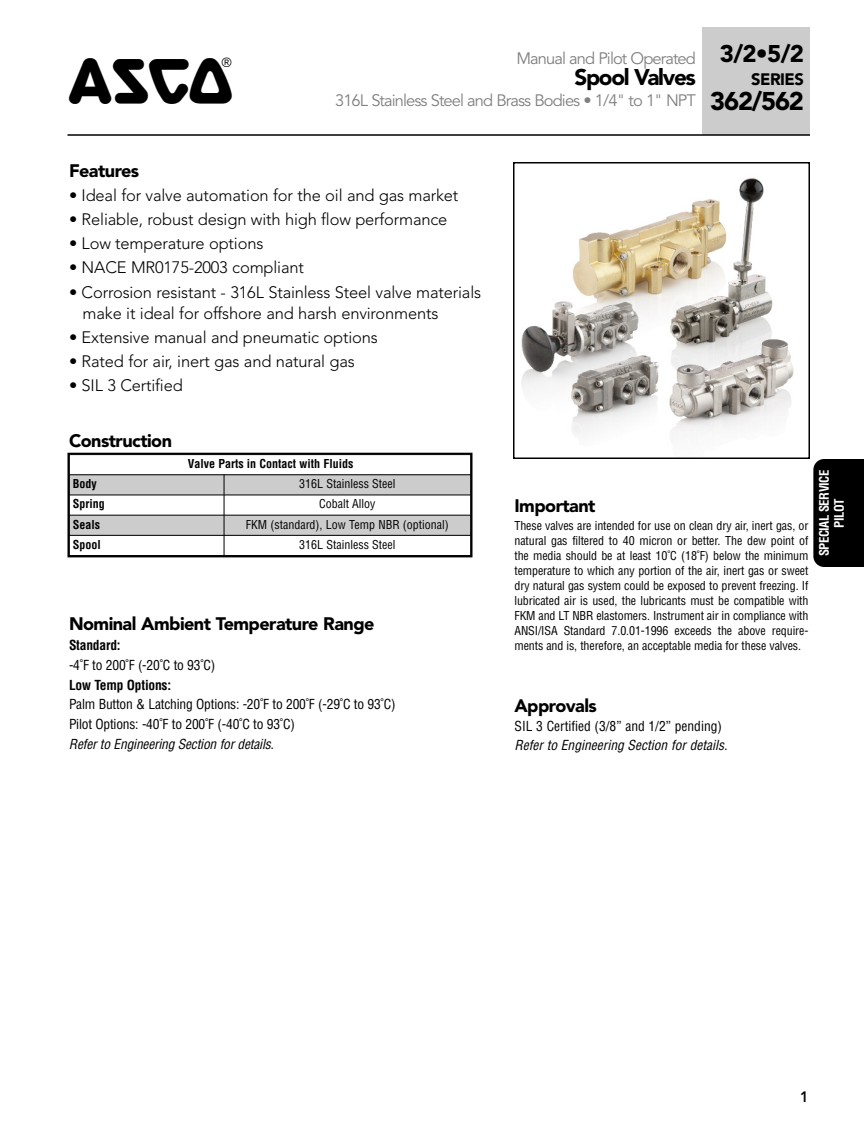
<style>
.page{position:relative;width:864px;height:1134px;background:#fff}
.page>*{position:absolute;margin:0;border:0;box-sizing:border-box;transform-origin:0 0}
.t1{font:46.5px "ASCO Valve";color:#000}
.t2{font:900 25.5px "Avenir";letter-spacing:-.045em;color:#000}
.t3{font:900 24px "Avenir";color:#000}
.t4{font:900 22.5px "Avenir";letter-spacing:-.06em;color:#000}
.t5{font:900 18px "Avenir";letter-spacing:-.03em;color:#000}
.t6{font:300 16.5px/21px "Avenir";letter-spacing:-.01em;color:#000}
.t7{font:16.5px "Avenir";letter-spacing:-.055em;color:#808080}
.t8{font:900 16.5px "Avenir";letter-spacing:-.03em;color:#000}
.t9{font:800 15px "Avenir";color:#000;scale:.95 1}
.t10{font:condensed 13.5px/19.8px "Helvetica";letter-spacing:-.015em;color:#000}
.t11{font:italic condensed 13.5px "Helvetica";letter-spacing:-.01em;color:#000}
.t12{font:700 condensed 13.5px "Helvetica";letter-spacing:-.015em;color:#000}
.t13{font:700 condensed 12.75px/15.3px "Helvetica";letter-spacing:-.04em;color:#fff;text-align:center}
.t14{font:condensed 12px/15px "Helvetica";color:#000;text-align:justify}
.t15{font:700 condensed 12px "Helvetica";color:#000}
</style>
<div class="page">
<img style="left:521px;top:178px;width:273px;height:259px">
<div style="left:513px;top:162px;width:297px;height:297px;border:2px solid #000"></div>
<div style="left:702px;top:27px;width:108px;height:108px;background:#ccc"></div>
<hr style="left:68px;top:134px;width:742px;height:2px;background:#000">
<div style="left:813px;top:459px;width:51px;height:108px;background:#000"></div>
<div style="left:68px;top:453px;width:404px;height:104px;border:2px solid #000"></div>
<div style="left:69px;top:475px;width:155px;height:20px;background:#ccc"></div>
<div style="left:224px;top:475px;width:247px;height:20px;background:#ccc"></div>
<div style="left:69px;top:495px;width:155px;height:20px;background:#fff"></div>
<div style="left:224px;top:495px;width:247px;height:20px;background:#fff"></div>
<div style="left:69px;top:515px;width:155px;height:20px;background:#ccc"></div>
<div style="left:224px;top:515px;width:247px;height:20px;background:#ccc"></div>
<hr style="left:69px;top:454px;width:1px;height:102px;background:#000">
<hr style="left:224px;top:474px;width:1px;height:82px;background:#000">
<hr style="left:470px;top:454px;width:1px;height:102px;background:#000">
<hr style="left:69px;top:454px;width:402px;height:1px;background:#000">
<hr style="left:69px;top:474px;width:402px;height:1px;background:#000">
<hr style="left:69px;top:495px;width:402px;height:1px;background:#000">
<hr style="left:69px;top:515px;width:402px;height:1px;background:#000">
<hr style="left:69px;top:535px;width:402px;height:1px;background:#000">
<hr style="left:69px;top:555px;width:402px;height:1px;background:#000">
<h1 class="t1" style="left:69px;top:61px;width:164px">4</h1>
<h3 class="t7" style="left:516px;top:52px;width:181px">Manual and Pilot Operated</h3>
<h3 class="t4" style="left:575px;top:68px;width:123px">Spool Valves</h3>
<h3 class="t7" style="left:335px;top:94px;width:362px">316L Stainless Steel and Brass Bodies • 1/4" to 1" NPT</h3>
<h3 class="t3" style="left:720px;top:44px;width:86px">3/2•5/2</h3>
<h3 class="t8" style="left:751px;top:72px;width:54px">SERIES</h3>
<h2 class="t2" style="left:710px;top:91px;width:95px">362/562</h2>
<h3 class="t5" style="left:69px;top:163px;width:72px">Features</h3>
<h3 class="t6" style="left:69px;top:186px;width:391px">• Ideal for valve automation for the oil and gas market</h3>
<h3 class="t6" style="left:69px;top:210px;width:380px">• Reliable, robust design with high flow performance</h3>
<h3 class="t6" style="left:69px;top:234px;width:196px">• Low temperature options</h3>
<h3 class="t6" style="left:69px;top:258px;width:236px">• NACE MR0175-2003 compliant</h3>
<h3 class="t6" style="left:83px;top:283px;width:400px;text-indent:-14px">• Corrosion resistant - 316L Stainless Steel valve materials make it ideal for offshore and harsh environments</h3>
<h3 class="t6" style="left:69px;top:328px;width:310px">• Extensive manual and pneumatic options</h3>
<h3 class="t6" style="left:69px;top:352px;width:287px">• Rated for air, inert gas and natural gas</h3>
<h3 class="t6" style="left:69px;top:376px;width:115px">• SIL 3 Certified</h3>
<h3 class="t5" style="left:69px;top:433px;width:105px">Construction</h3>
<p class="t15" style="left:188px;top:459px;width:167px">Valve Parts in Contact with Fluids</p>
<p class="t15" style="left:73px;top:479px;width:25px">Body</p>
<p class="t14" style="left:299px;top:477px;width:98px">316L Stainless Steel</p>
<p class="t15" style="left:73px;top:499px;width:34px">Spring</p>
<p class="t14" style="left:319px;top:498px;width:58px">Cobalt Alloy</p>
<p class="t15" style="left:73px;top:520px;width:29px">Seals</p>
<p class="t14" style="left:246px;top:518px;width:205px">FKM (standard), Low Temp NBR (optional)</p>
<p class="t15" style="left:73px;top:540px;width:30px">Spool</p>
<p class="t14" style="left:299px;top:538px;width:98px">316L Stainless Steel</p>
<h3 class="t5" style="left:69px;top:617px;width:307px">Nominal Ambient Temperature Range</h3>
<p class="t12" style="left:69px;top:640px;width:53px">Standard:</p>
<p class="t10" style="left:69px;top:656px;width:148px">-4˚F to 200˚F (-20˚C to 93˚C)</p>
<p class="t12" style="left:69px;top:680px;width:104px">Low Temp Options:</p>
<p class="t10" style="left:69px;top:696px;width:328px">Palm Button &amp; Latching Options: -20˚F to 200˚F (-29˚C to 93˚C)<br>Pilot Options: -40˚F to 200˚F (-40˚C to 93˚C)</p>
<p class="t11" style="left:69px;top:739px;width:207px">Refer to Engineering Section for details.</p>
<h3 class="t5" style="left:515px;top:498px;width:83px">Important</h3>
<p class="t14" style="left:514px;top:519px;width:295px">These valves are intended for use on clean dry air, inert gas, or natural gas filtered to 40 micron or better. The dew point of the media should be at least 10˚C (18˚F) below the minimum temperature to which any portion of the air, inert gas or sweet dry natural gas system could be exposed to prevent freezing. If lubricated air is used, the lubricants must be compatible with FKM and LT NBR elastomers. Instrument air in compliance with ANSI/ISA Standard 7.0.01-1996 exceeds the above require&shy;ments and is, therefore, an acceptable media for these valves.</p>
<p class="t13" style="left:817px;top:556px;width:88px;rotate:-90deg">SPECIAL SERVICE<br>PILOT</p>
<h3 class="t5" style="left:514px;top:698px;width:84px">Approvals</h3>
<p class="t10" style="left:514px;top:717px;width:209px">SIL 3 Certified (3/8” and 1/2” pending)</p>
<p class="t11" style="left:514px;top:740px;width:215px">Refer to Engineering Section for details.</p>
<p class="t9" style="left:800px;top:1091px;width:10px">1</p>
</div>
